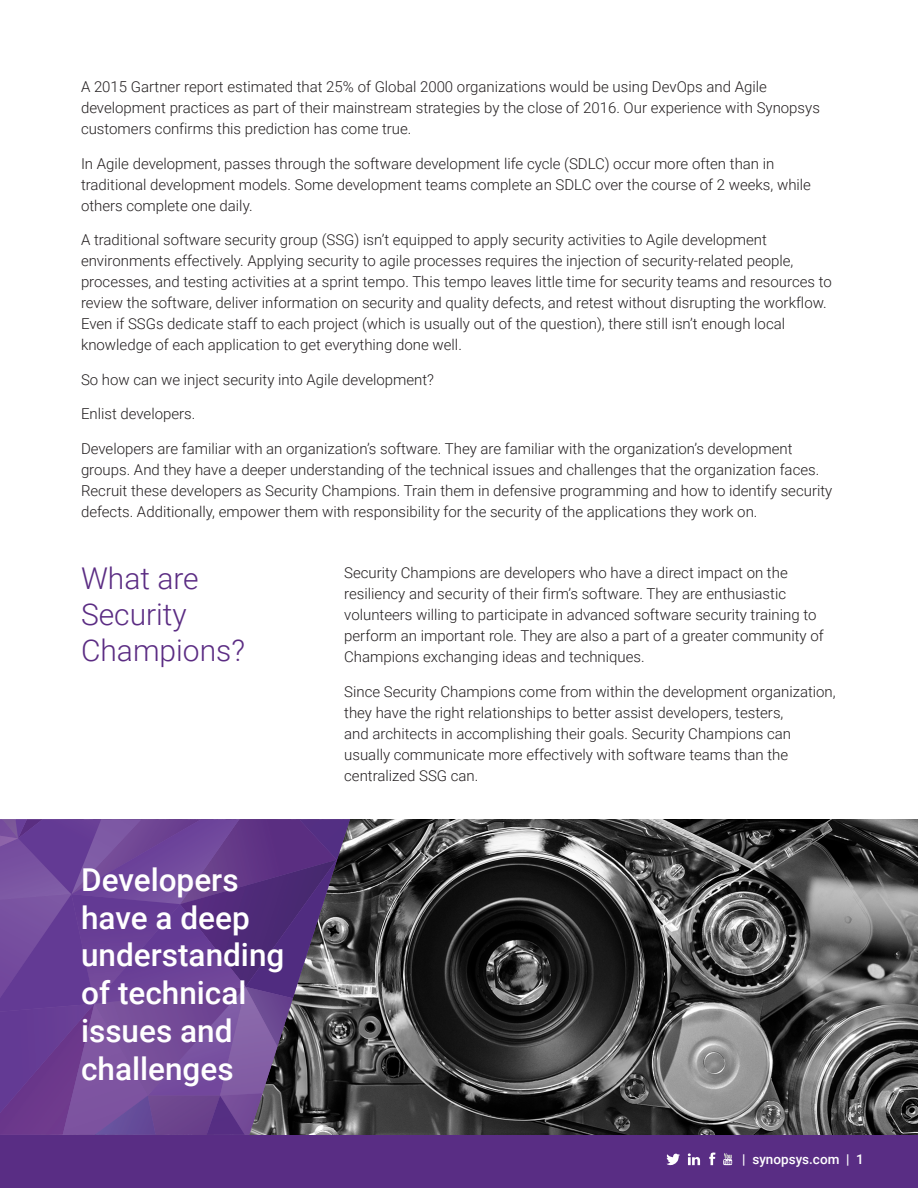
<style>
.page{position:relative;width:918px;height:1188px;background:#fff}
.page>*{position:absolute;margin:0;border:0;box-sizing:border-box;transform-origin:0 0}
.BODY_COPY{font:500 31.5px/37.8px "Roboto";color:#fff}
.HEADING_1{font:300 30px/36px "Roboto";color:#5b2c83}
.BODY_COPY-2{font:300 15px/21px "Roboto";color:#231f20}
.t1{font:500 13.5px "Roboto";color:#fff}
</style>
<div class="page">
<div style="left:0;top:1134px;width:918px;height:54px;background:#592d84"></div>
<svg style="left:667px;top:1153px;width:13px;height:12px"></svg>
<svg style="left:709px;top:1152px;width:7px;height:13px"></svg>
<svg style="left:723px;top:1153px;width:9px;height:12px"></svg>
<svg style="left:688px;top:1153px;width:12px;height:12px"></svg>
<img style="left:350px;top:820px;width:568px;height:315px">
<svg style="left:0;top:819px;width:350px;height:316px;background:#664489"></svg>
<p class="BODY_COPY-2" style="left:81px;top:76px;width:740px">A 2015 Gartner report estimated that 25% of Global 2000 organizations would be using DevOps and Agile development practices as part of their mainstream strategies by the close of 2016. Our experience with Synopsys customers confirms this prediction has come true.</p>
<p class="BODY_COPY-2" style="left:81px;top:152px;width:732px">In Agile development, passes through the software development life cycle (SDLC) occur more often than in traditional development models. Some development teams complete an SDLC over the course of 2 weeks, while others complete one daily.</p>
<p class="BODY_COPY-2" style="left:81px;top:229px;width:752px">A traditional software security group (SSG) isn’t equipped to apply security activities to Agile development environments effectively. Applying security to agile processes requires the injection of security-related people, processes, and testing activities at a sprint tempo. This tempo leaves little time for security teams and resources to review the software, deliver information on security and quality defects, and retest without disrupting the workflow.<br>Even if SSGs dedicate staff to each project (which is usually out of the question), there still isn’t enough local knowledge of each application to get everything done well.</p>
<p class="BODY_COPY-2" style="left:81px;top:368px;width:355px">So how can we inject security into Agile development?</p>
<p class="BODY_COPY-2" style="left:81px;top:403px;width:116px">Enlist developers.</p>
<p class="BODY_COPY-2" style="left:81px;top:437px;width:753px">Developers are familiar with an organization’s software. They are familiar with the organization’s development groups. And they have a deeper understanding of the technical issues and challenges that the organization faces.<br>Recruit these developers as Security Champions. Train them in defensive programming and how to identify security defects. Additionally, empower them with responsibility for the security of the applications they work on.</p>
<p class="HEADING_1" style="left:81px;top:560px;width:166px">What are<br>Security<br>Champions?</p>
<p class="BODY_COPY" style="left:81px;top:859px;width:205px">Developers have a deep understanding of technical issues and challenges</p>
<p class="BODY_COPY-2" style="left:344px;top:562px;width:481px">Security Champions are developers who have a direct impact on the resiliency and security of their firm’s software. They are enthusiastic volunteers willing to participate in advanced software security training to perform an important role. They are also a part of a greater community of Champions exchanging ideas and techniques.</p>
<p class="BODY_COPY-2" style="left:344px;top:680px;width:493px">Since Security Champions come from within the development organization, they have the right relationships to better assist developers, testers,<br>and architects in accomplishing their goals. Security Champions can usually communicate more effectively with software teams than the centralized SSG can.</p>
<p class="t1" style="left:742px;top:1149px;width:123px">| synopsys.com | 1</p>
</div>
